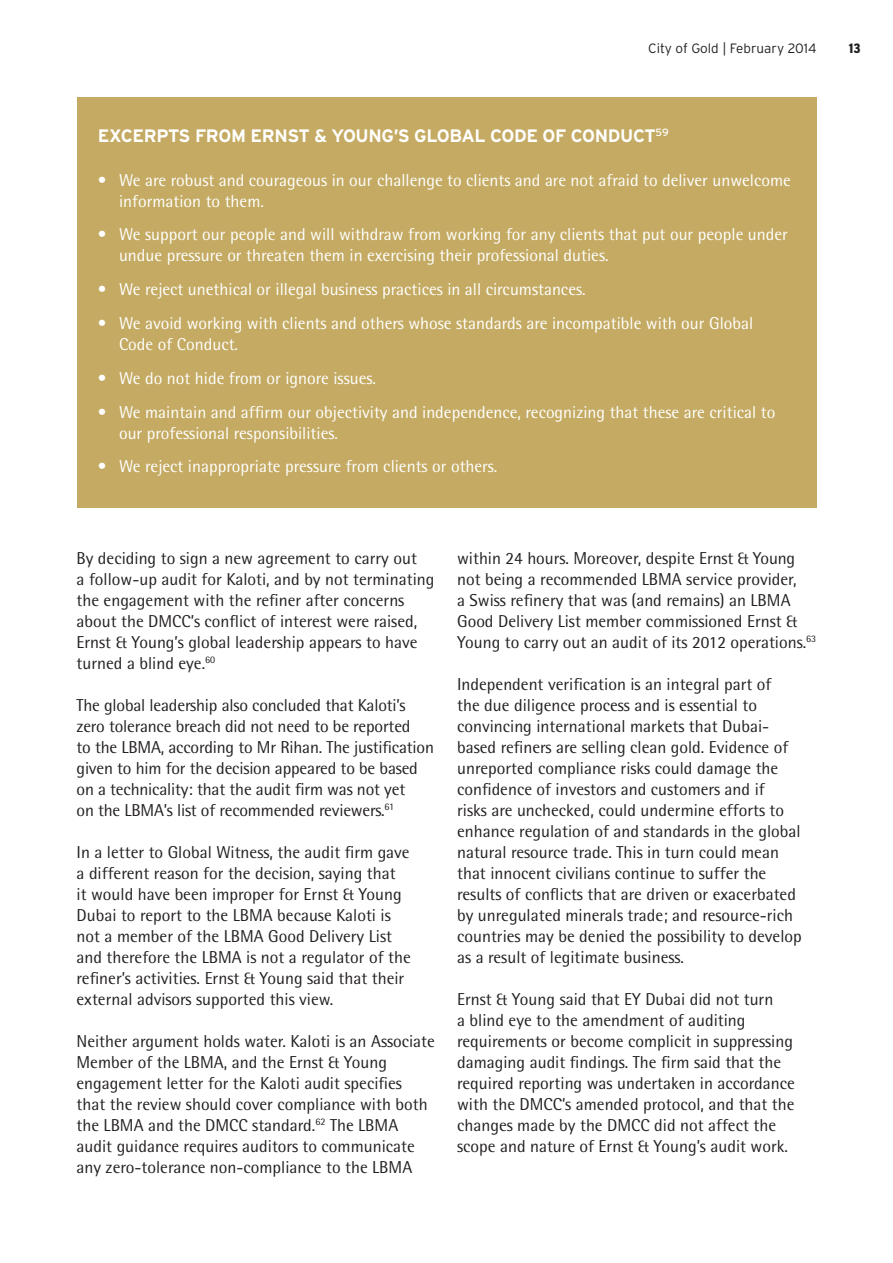
<style>
.page{position:relative;width:893px;height:1263px;background:#fff}
.page>*{position:absolute;margin:0;border:0;box-sizing:border-box;transform-origin:0 0}
.t1{font:700 18px "Interstate";letter-spacing:-.02em;color:#fff}
.t2{font:17.25px/21px "Rotis Semi Sans";color:#231f20}
.t3{font:17.25px/21px "Rotis Semi Sans";color:#fff}
.t4{font:300 13.5px "Interstate";color:#231f20}
.t5{font:900 condensed 13.5px "Interstate";color:#231f20}
</style>
<div class="page">
<div style="left:77px;top:98px;width:739px;height:410px;background:#c4aa62"></div>
<p class="t4" style="left:648px;top:41px;width:170px">City of Gold | February 2014</p>
<p class="t5" style="left:849px;top:41px;width:13px">13</p>
<p class="t1" style="left:98px;top:126px;width:572px">EXCERPTS FROM ERNST &amp; YOUNG’S GLOBAL CODE OF CONDUCT<sup>59</sup></p>
<p class="t3" style="left:119px;top:169px;width:673px;text-indent:-21px">• We are robust and courageous in our challenge to clients and are not afraid to deliver unwelcome information to them.</p>
<p class="t3" style="left:119px;top:224px;width:670px;text-indent:-21px">• We support our people and will withdraw from working for any clients that put our people under undue pressure or threaten them in exercising their professional duties.</p>
<p class="t3" style="left:98px;top:279px;width:489px">• We reject unethical or illegal business practices in all circumstances.</p>
<p class="t3" style="left:119px;top:312px;width:636px;text-indent:-21px">• We avoid working with clients and others whose standards are incompatible with our Global<br>Code of Conduct.</p>
<p class="t3" style="left:98px;top:367px;width:280px">• We do not hide from or ignore issues.</p>
<p class="t3" style="left:119px;top:401px;width:658px;text-indent:-21px">• We maintain and affirm our objectivity and independence, recognizing that these are critical to our professional responsibilities.</p>
<p class="t3" style="left:98px;top:456px;width:401px">• We reject inappropriate pressure from clients or others.</p>
<p class="t2" style="left:77px;top:547px;width:359px">By deciding to sign a new agreement to carry out<br>a follow-up audit for Kaloti, and by not terminating the engagement with the refiner after concerns about the DMCC’s conflict of interest were raised, Ernst &amp; Young’s global leadership appears to have turned a blind eye.<sup>60</sup></p>
<p class="t2" style="left:77px;top:694px;width:359px">The global leadership also concluded that Kaloti’s zero tolerance breach did not need to be reported<br>to the LBMA, according to Mr Rihan. The justification given to him for the decision appeared to be based on a technicality: that the audit firm was not yet<br>on the LBMA’s list of recommended reviewers.<sup>61</sup></p>
<p class="t2" style="left:77px;top:841px;width:336px">In a letter to Global Witness, the audit firm gave a different reason for the decision, saying that<br>it would have been improper for Ernst &amp; Young Dubai to report to the LBMA because Kaloti is not a member of the LBMA Good Delivery List and therefore the LBMA is not a regulator of the refiner’s activities. Ernst &amp; Young said that their external advisors supported this view.</p>
<p class="t2" style="left:77px;top:1030px;width:360px">Neither argument holds water. Kaloti is an Associate Member of the LBMA, and the Ernst &amp; Young engagement letter for the Kaloti audit specifies that the review should cover compliance with both the LBMA and the DMCC standard.<sup>62</sup> The LBMA audit guidance requires auditors to communicate any zero-tolerance non-compliance to the LBMA</p>
<p class="t2" style="left:457px;top:547px;width:361px">within 24 hours. Moreover, despite Ernst &amp; Young not being a recommended LBMA service provider,<br>a Swiss refinery that was (and remains) an LBMA Good Delivery List member commissioned Ernst &amp; Young to carry out an audit of its 2012 operations.<sup>63</sup></p>
<p class="t2" style="left:457px;top:673px;width:346px">Independent verification is an integral part of<br>the due diligence process and is essential to convincing international markets that Dubai&shy;based refiners are selling clean gold. Evidence of unreported compliance risks could damage the confidence of investors and customers and if<br>risks are unchecked, could undermine efforts to enhance regulation of and standards in the global natural resource trade. This in turn could mean that innocent civilians continue to suffer the results of conflicts that are driven or exacerbated by unregulated minerals trade; and resource-rich countries may be denied the possibility to develop as a result of legitimate business.</p>
<p class="t2" style="left:457px;top:988px;width:339px">Ernst &amp; Young said that EY Dubai did not turn<br>a blind eye to the amendment of auditing requirements or become complicit in suppressing damaging audit findings. The firm said that the required reporting was undertaken in accordance with the DMCC’s amended protocol, and that the changes made by the DMCC did not affect the scope and nature of Ernst &amp; Young’s audit work.</p>
</div>
